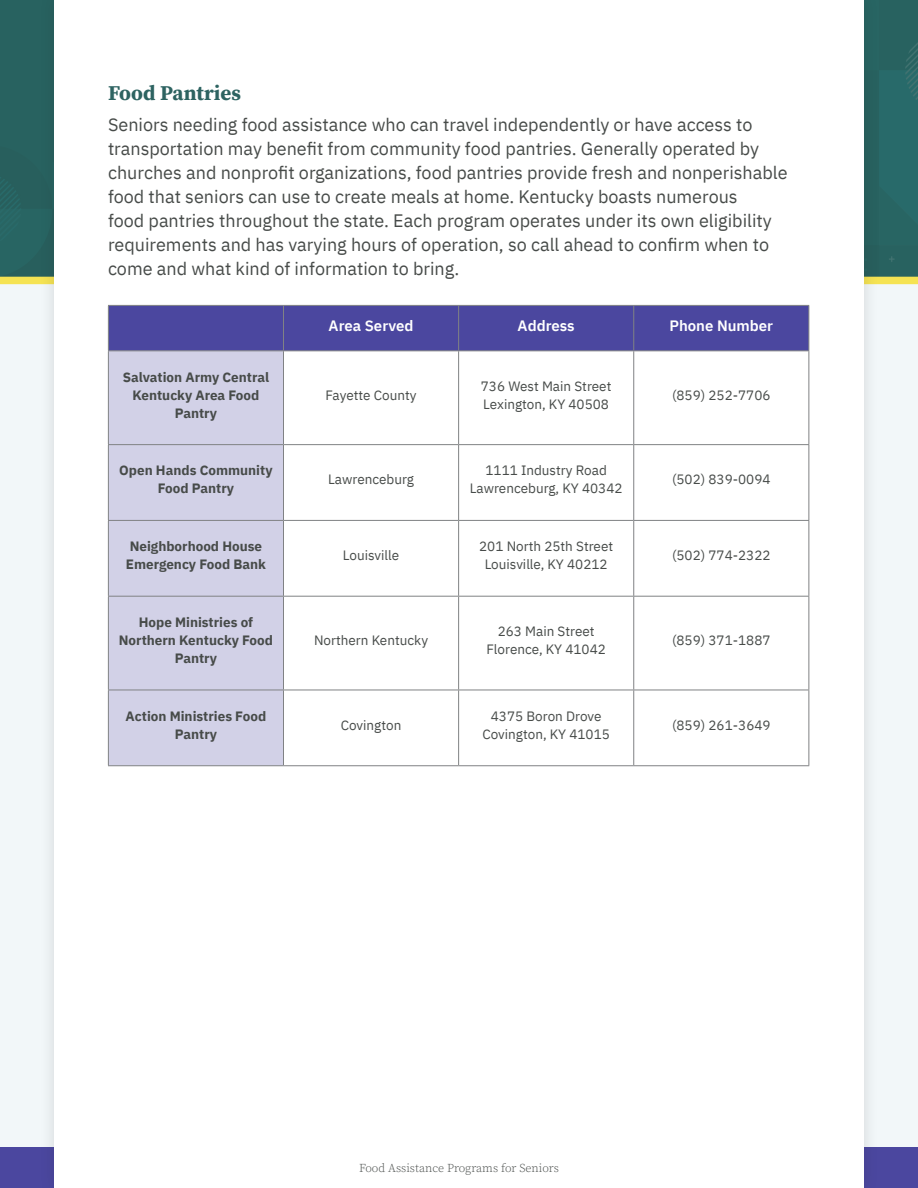
<style>
.page{position:relative;width:918px;height:1188px;background:#f2f7f9}
.page>*{position:absolute;margin:0;border:0;box-sizing:border-box;transform-origin:0 0}
.t1{font:700 21px "Source Serif Pro";color:#2d6361}
.t2{font:18px/24px "IBM Plex Sans";color:#474b49}
.t3{font:600 15px "IBM Plex Sans";color:#fff}
.t4{font:13.5px/18px "IBM Plex Sans";color:#474b49;text-align:center}
.t5{font:700 13.5px/18px "IBM Plex Sans";color:#474b49;text-align:center}
.t6{font:300 12px "Source Serif Pro";color:#474b49}
</style>
<div class="page">
<div style="left:0;top:0;width:918px;height:280px;background:#2d6361"></div>
<div style="left:0;top:277px;width:918px;height:7px;background:#f5e353"></div>
<div style="left:0;top:1148px;width:918px;height:40px;background:#4b479f"></div>
<div style="left:39px;top:0;width:841px;height:1188px;background:#231f20;opacity:.15"></div>
<div style="left:54px;top:0;width:810px;height:1188px;background:#fff"></div>
<div style="left:109px;top:306px;width:699px;height:44px;background:#4b479f"></div>
<div style="left:109px;top:351px;width:174px;height:414px;background:#d2d1e7"></div>
<hr style="left:283px;top:306px;width:1px;height:44px;background:#808284">
<hr style="left:458px;top:306px;width:1px;height:44px;background:#808284">
<hr style="left:633px;top:306px;width:1px;height:44px;background:#808284">
<hr style="left:458px;top:351px;width:1px;height:93px;background:#808284">
<hr style="left:633px;top:351px;width:1px;height:93px;background:#808284">
<hr style="left:108px;top:444px;width:176px;height:1px;background:#808284">
<hr style="left:284px;top:444px;width:175px;height:1px;background:#808284">
<hr style="left:459px;top:444px;width:175px;height:1px;background:#808284">
<hr style="left:458px;top:445px;width:1px;height:75px;background:#808284">
<hr style="left:634px;top:444px;width:175px;height:1px;background:#808284">
<hr style="left:633px;top:445px;width:1px;height:75px;background:#808284">
<hr style="left:108px;top:520px;width:176px;height:1px;background:#808284">
<hr style="left:284px;top:520px;width:175px;height:1px;background:#808284">
<hr style="left:459px;top:520px;width:175px;height:1px;background:#808284">
<hr style="left:458px;top:521px;width:1px;height:75px;background:#808284">
<hr style="left:634px;top:520px;width:175px;height:1px;background:#808284">
<hr style="left:633px;top:521px;width:1px;height:75px;background:#808284">
<hr style="left:108px;top:596px;width:176px;height:1px;background:#808284">
<hr style="left:284px;top:596px;width:175px;height:1px;background:#808284">
<hr style="left:459px;top:596px;width:175px;height:1px;background:#808284">
<hr style="left:458px;top:597px;width:1px;height:93px;background:#808284">
<hr style="left:634px;top:596px;width:175px;height:1px;background:#808284">
<hr style="left:633px;top:597px;width:1px;height:93px;background:#808284">
<hr style="left:108px;top:690px;width:176px;height:1px;background:#808284">
<hr style="left:284px;top:690px;width:175px;height:1px;background:#808284">
<hr style="left:459px;top:690px;width:175px;height:1px;background:#808284">
<hr style="left:458px;top:690px;width:1px;height:75px;background:#808284">
<hr style="left:634px;top:690px;width:175px;height:1px;background:#808284">
<hr style="left:633px;top:690px;width:1px;height:75px;background:#808284">
<hr style="left:808px;top:351px;width:1px;height:93px;background:#808284">
<hr style="left:808px;top:445px;width:1px;height:75px;background:#808284">
<hr style="left:808px;top:521px;width:1px;height:75px;background:#808284">
<hr style="left:808px;top:597px;width:1px;height:93px;background:#808284">
<hr style="left:808px;top:690px;width:1px;height:75px;background:#808284">
<hr style="left:284px;top:765px;width:175px;height:1px;background:#808284">
<hr style="left:459px;top:765px;width:175px;height:1px;background:#808284">
<hr style="left:634px;top:765px;width:175px;height:1px;background:#808284">
<hr style="left:108px;top:305px;width:176px;height:1px;background:#808284">
<hr style="left:108px;top:306px;width:1px;height:44px;background:#808284">
<hr style="left:284px;top:305px;width:175px;height:1px;background:#808284">
<hr style="left:459px;top:305px;width:175px;height:1px;background:#808284">
<hr style="left:634px;top:305px;width:175px;height:1px;background:#808284">
<hr style="left:808px;top:306px;width:1px;height:44px;background:#808284">
<hr style="left:284px;top:350px;width:175px;height:1px;background:#808284">
<hr style="left:459px;top:350px;width:175px;height:1px;background:#808284">
<hr style="left:634px;top:350px;width:175px;height:1px;background:#808284">
<hr style="left:108px;top:350px;width:176px;height:1px;background:#808284">
<hr style="left:108px;top:351px;width:1px;height:93px;background:#808284">
<hr style="left:283px;top:351px;width:1px;height:93px;background:#808284">
<hr style="left:108px;top:445px;width:1px;height:75px;background:#808284">
<hr style="left:283px;top:445px;width:1px;height:75px;background:#808284">
<hr style="left:108px;top:521px;width:1px;height:75px;background:#808284">
<hr style="left:283px;top:521px;width:1px;height:75px;background:#808284">
<hr style="left:108px;top:597px;width:1px;height:93px;background:#808284">
<hr style="left:283px;top:597px;width:1px;height:93px;background:#808284">
<hr style="left:108px;top:690px;width:1px;height:75px;background:#808284">
<hr style="left:283px;top:690px;width:1px;height:75px;background:#808284">
<hr style="left:108px;top:765px;width:176px;height:1px;background:#808284">
<p class="t1" style="left:108px;top:79px;width:135px">Food Pantries</p>
<p class="t2" style="left:108px;top:111px;width:681px">Seniors needing food assistance who can travel independently or have access to transportation may benefit from community food pantries. Generally operated by churches and nonprofit organizations, food pantries provide fresh and nonperishable food that seniors can use to create meals at home. Kentucky boasts numerous<br>food pantries throughout the state. Each program operates under its own eligibility requirements and has varying hours of operation, so call ahead to confirm when to come and what kind of information to bring.</p>
<p class="t5" style="left:123px;top:367px;width:148px">Salvation Army Central<br>Kentucky Area Food<br>Pantry</p>
<p class="t3" style="left:329px;top:313px;width:86px">Area Served</p>
<p class="t3" style="left:518px;top:313px;width:59px">Address</p>
<p class="t3" style="left:669px;top:313px;width:105px">Phone Number</p>
<p class="t4" style="left:326px;top:385px;width:92px">Fayette County</p>
<p class="t4" style="left:481px;top:376px;width:132px;text-align:left">736 West Main Street<br>Lexington, KY 40508</p>
<p class="t4" style="left:672px;top:385px;width:100px">(859) 252-7706</p>
<p class="t5" style="left:119px;top:460px;width:155px">Open Hands Community<br>Food Pantry</p>
<p class="t4" style="left:328px;top:469px;width:87px">Lawrenceburg</p>
<p class="t4" style="left:470px;top:460px;width:154px">1111 Industry Road<br>Lawrenceburg, KY 40342</p>
<p class="t4" style="left:672px;top:469px;width:100px">(502) 839-0094</p>
<p class="t5" style="left:126px;top:536px;width:142px;text-align:left">Neighborhood House<br>Emergency Food Bank</p>
<p class="t4" style="left:343px;top:545px;width:58px">Louisville</p>
<p class="t4" style="left:479px;top:536px;width:136px">201 North 25th Street<br>Louisville, KY 40212</p>
<p class="t4" style="left:672px;top:545px;width:100px">(502) 774-2322</p>
<p class="t5" style="left:119px;top:612px;width:156px">Hope Ministries of<br>Northern Kentucky Food<br>Pantry</p>
<p class="t4" style="left:314px;top:630px;width:116px">Northern Kentucky</p>
<p class="t4" style="left:486px;top:621px;width:121px">263 Main Street<br>Florence, KY 41042</p>
<p class="t4" style="left:672px;top:630px;width:100px">(859) 371-1887</p>
<p class="t5" style="left:126px;top:706px;width:142px">Action Ministries Food<br>Pantry</p>
<p class="t4" style="left:341px;top:715px;width:62px">Covington</p>
<p class="t4" style="left:482px;top:706px;width:129px">4375 Boron Drove<br>Covington, KY 41015</p>
<p class="t4" style="left:672px;top:715px;width:100px">(859) 261-3649</p>
<p class="t6" style="left:359px;top:1160px;width:201px">Food Assistance Programs for Seniors</p>
</div>
